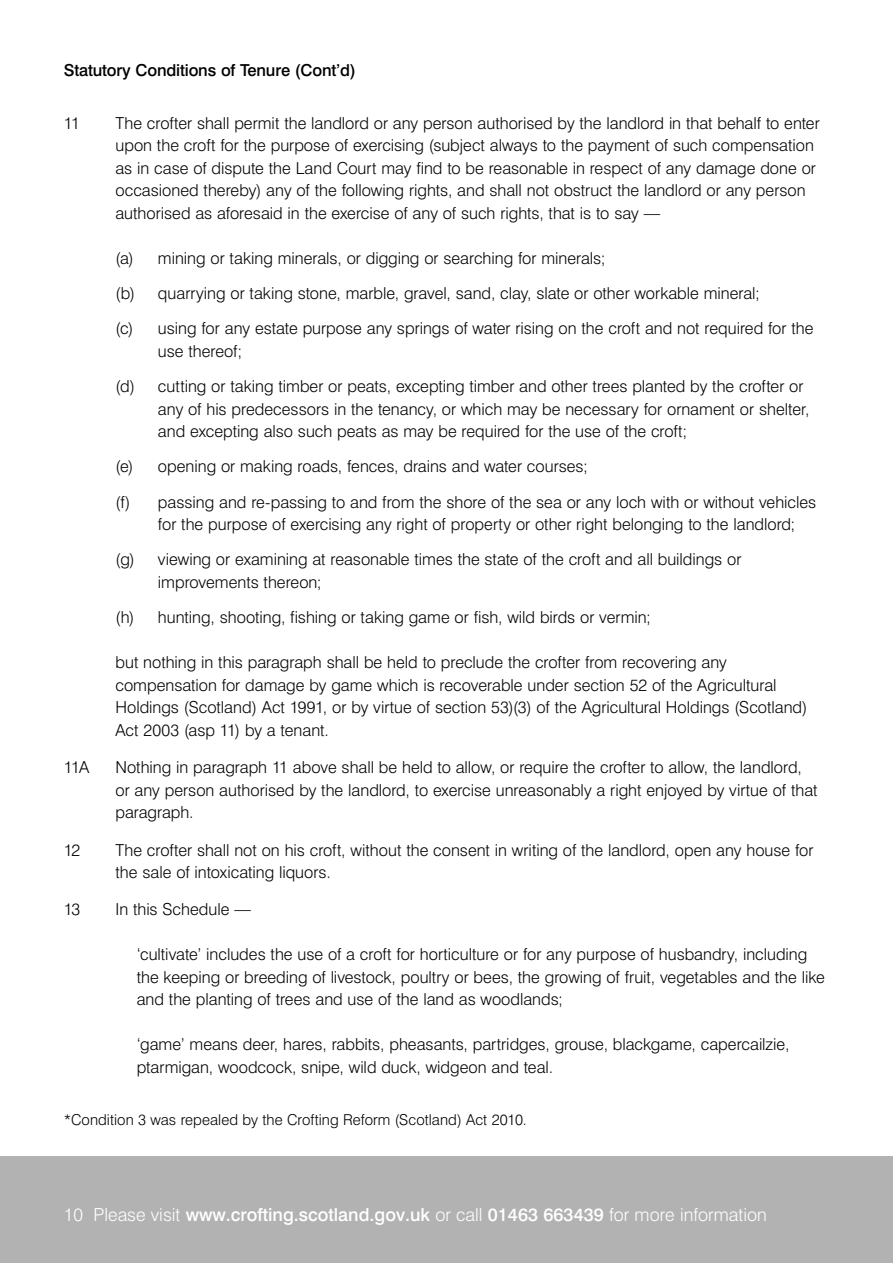
<style>
.page{position:relative;width:893px;height:1263px;background:#fff}
.page>*{position:absolute;margin:0;border:0;box-sizing:border-box;transform-origin:0 0}
.t1{font:500 18px "Swiss 721 BT";color:#fff}
.t2{font:300 16.5px/22.5px "Swiss 721 BT";color:#000}
.t3{font:500 16.5px "Swiss 721 BT";letter-spacing:-.01em;color:#000}
.t4{font:300 15px "Swiss 721 BT";letter-spacing:.005em;color:#000}
.s1{font-weight:300}
</style>
<div class="page">
<div style="left:0;top:1157px;width:893px;height:106px;background:#b3b2b2"></div>
<p class="t3" style="left:64px;top:60px;width:294px">Statutory Conditions of Tenure (Cont’d)</p>
<p class="t2" style="left:64px;top:111px;width:18px">11</p>
<p class="t2" style="left:115px;top:111px;width:706px">The crofter shall permit the landlord or any person authorised by the landlord in that behalf to enter upon the croft for the purpose of exercising (subject always to the payment of such compensation as in case of dispute the Land Court may find to be reasonable in respect of any damage done or occasioned thereby) any of the following rights, and shall not obstruct the landlord or any person authorised as aforesaid in the exercise of any of such rights, that is to say —</p>
<p class="t2" style="left:115px;top:240px;width:699px;line-height:35.2px">(a) mining or taking minerals, or digging or searching for minerals;<br>(b) quarrying or taking stone, marble, gravel, sand, clay, slate or other workable mineral;<br>(c) using for any estate purpose any springs of water rising on the croft and not required for the</p>
<p class="t2" style="left:115px;top:333px;width:690px;line-height:35.2px;text-indent:43px">use thereof;<br>(d) cutting or taking timber or peats, excepting timber and other trees planted by the crofter or</p>
<p class="t2" style="left:158px;top:397px;width:653px">any of his predecessors in the tenancy, or which may be necessary for ornament or shelter, and excepting also such peats as may be required for the use of the croft;</p>
<p class="t2" style="left:115px;top:449px;width:702px;line-height:35.2px">(e) opening or making roads, fences, drains and water courses;<br>(f) passing and re-passing to and from the shore of the sea or any loch with or without vehicles</p>
<p class="t2" style="left:115px;top:506px;width:681px;line-height:35.2px;text-indent:43px">for the purpose of exercising any right of property or other right belonging to the landlord; (g) viewing or examining at reasonable times the state of the croft and all buildings or</p>
<p class="t2" style="left:115px;top:564px;width:537px;line-height:35.2px;text-indent:43px">improvements thereon;<br>(h) hunting, shooting, fishing or taking game or fish, wild birds or vermin;</p>
<p class="t2" style="left:115px;top:651px;width:693px">but nothing in this paragraph shall be held to preclude the crofter from recovering any compensation for damage by game which is recoverable under section 52 of the Agricultural Holdings (Scotland) Act 1991, or by virtue of section 53)(3) of the Agricultural Holdings (Scotland)<br>Act 2003 (asp 11) by a tenant.</p>
<p class="t2" style="left:64px;top:756px;width:27px">11A</p>
<p class="t2" style="left:115px;top:756px;width:704px">Nothing in paragraph 11 above shall be held to allow, or require the crofter to allow, the landlord, or any person authorised by the landlord, to exercise unreasonably a right enjoyed by virtue of that paragraph.</p>
<p class="t2" style="left:64px;top:838px;width:18px">12</p>
<p class="t2" style="left:115px;top:838px;width:700px">The crofter shall not on his croft, without the consent in writing of the landlord, open any house for the sale of intoxicating liquors.</p>
<p class="t2" style="left:64px;top:898px;width:18px">13</p>
<p class="t2" style="left:115px;top:898px;width:137px">In this Schedule —</p>
<p class="t2" style="left:137px;top:943px;width:690px">‘cultivate’ includes the use of a croft for horticulture or for any purpose of husbandry, including the keeping or breeding of livestock, poultry or bees, the growing of fruit, vegetables and the like and the planting of trees and use of the land as woodlands;</p>
<p class="t2" style="left:137px;top:1033px;width:654px">‘game’ means deer, hares, rabbits, pheasants, partridges, grouse, blackgame, capercailzie, ptarmigan, woodcock, snipe, wild duck, widgeon and teal.</p>
<p class="t4" style="left:64px;top:1110px;width:465px">*Condition 3 was repealed by the Crofting Reform (Scotland) Act 2010.</p>
<p class="t1" style="left:64px;top:1203px;width:704px"><span class="s1">10 Please visit</span> www.crofting.scotland.gov.uk <span class="s1">or call</span> 01463 663439 <span class="s1">for more information</span></p>
</div>
